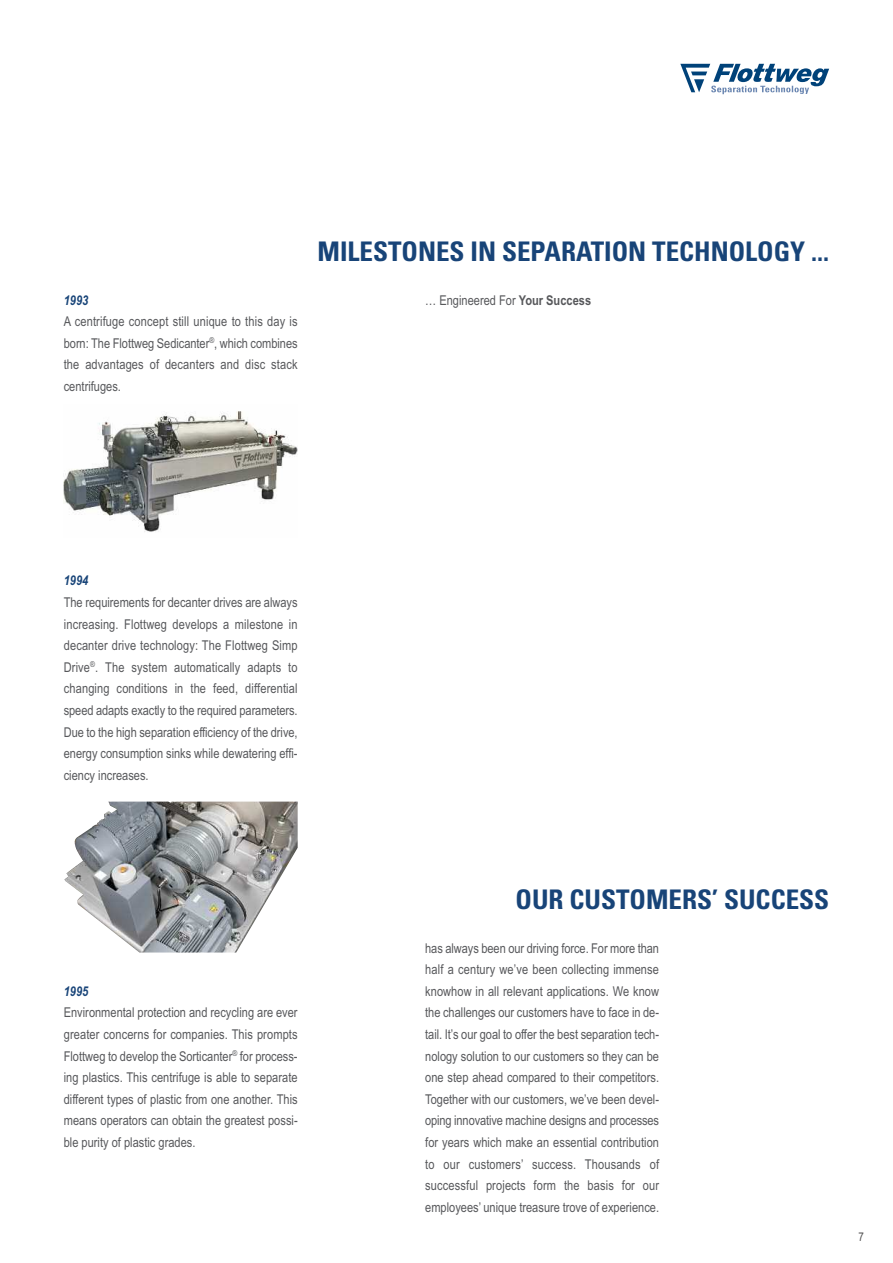
<style>
.page{position:relative;width:893px;height:1263px;background:#fff}
.page>*{position:absolute;margin:0;border:0;box-sizing:border-box;transform-origin:0 0}
.t1{font:700 condensed 27px "Univers";color:#184478}
.t2{font:13.5px/21.6px "Arial Narrow";color:#57585b;text-align:justify}
.t3{font:italic 700 13.5px "Arial Narrow";color:#184478}
.t4{font:12px "Arial Narrow";color:#525152}
.s1{font-weight:700}
</style>
<div class="page">
<svg style="left:680px;top:64px;width:149px;height:30px"></svg>
<img style="left:64px;top:411px;width:234px;height:121px">
<img style="left:64px;top:801px;width:234px;height:151px">
<p class="t3" style="left:64px;top:292px;width:26px">1993</p>
<p class="t2" style="left:64px;top:311px;width:235px">A centrifuge concept still unique to this day is born: The Flottweg Sedicanter<sup>®</sup>, which combines the advantages of decanters and disc stack centrifuges.</p>
<h1 class="t1" style="left:318px;top:242px;width:513px">MILESTONES IN SEPARATION TECHNOLOGY ...</h1>
<p class="t2" style="left:425px;top:289px;width:167px">… Engineered For <span class="s1">Your Success</span></p>
<p class="t3" style="left:64px;top:573px;width:26px">1994</p>
<p class="t2" style="left:64px;top:591px;width:235px">The requirements for decanter drives are always increasing. Flottweg develops a milestone in decanter drive technology: The Flottweg Simp Drive<sup>®</sup>. The system automatically adapts to changing conditions in the feed, differential speed adapts exactly to the required parameters.<br>Due to the high separation efficiency of the drive, energy consumption sinks while dewatering effi&shy;ciency increases.</p>
<p class="t3" style="left:64px;top:983px;width:26px">1995</p>
<p class="t2" style="left:64px;top:1002px;width:235px">Environmental protection and recycling are ever greater concerns for companies. This prompts Flottweg to develop the Sorticanter<sup>®</sup> for process&shy;ing plastics. This centrifuge is able to separate different types of plastic from one another. This means operators can obtain the greatest possi&shy;ble purity of plastic grades.</p>
<h1 class="t1" style="left:516px;top:890px;width:315px">OUR CUSTOMERS’ SUCCESS</h1>
<p class="t2" style="left:425px;top:937px;width:235px">has always been our driving force. For more than half a century we’ve been collecting immense knowhow in all relevant applications. We know the challenges our customers have to face in de&shy;tail. It’s our goal to offer the best separation tech&shy;nology solution to our customers so they can be one step ahead compared to their competitors.<br>Together with our customers, we’ve been devel&shy;oping innovative machine designs and processes for years which make an essential contribution to our customers’ success. Thousands of successful projects form the basis for our employees’ unique treasure trove of experience.</p>
<p class="t4" style="left:858px;top:1229px;width:7px">7</p>
</div>
